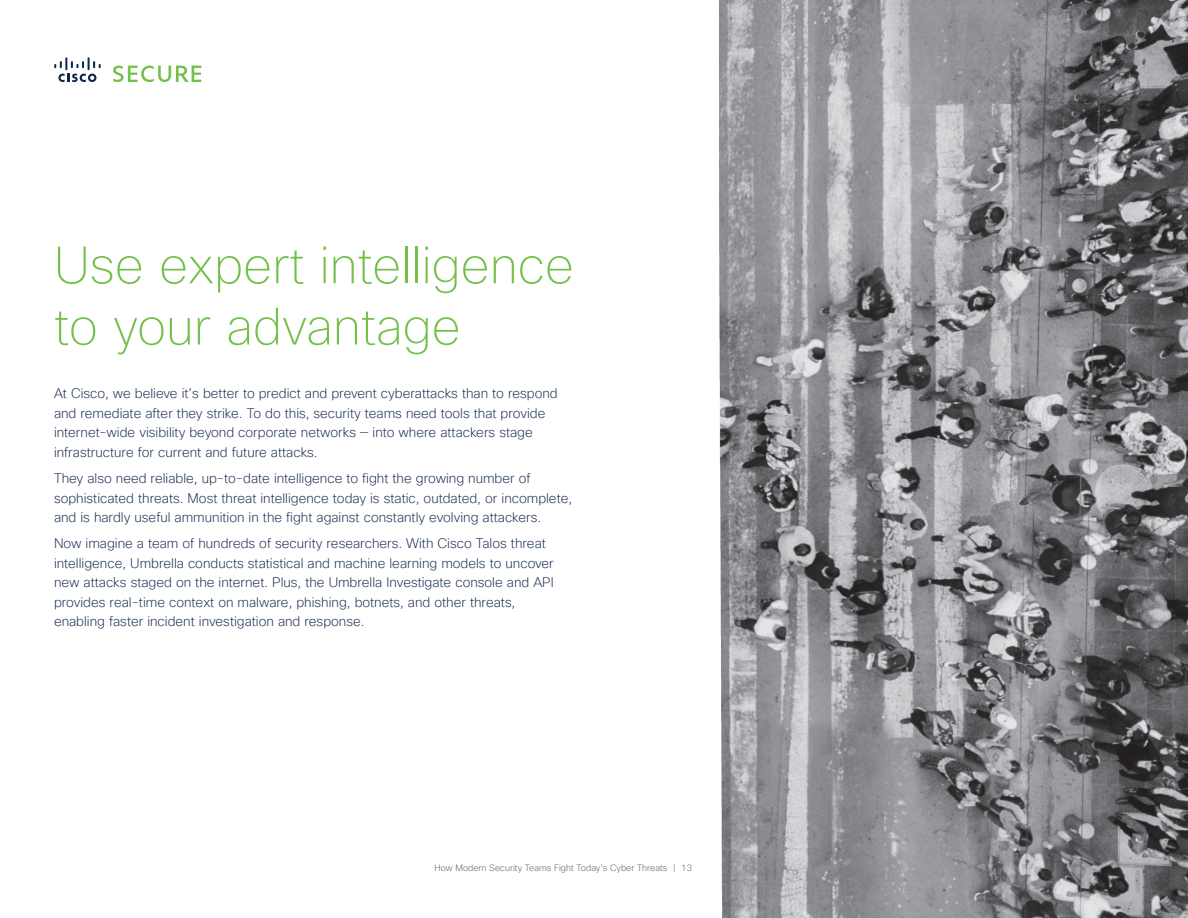
<style>
.page{position:relative;width:1188px;height:918px;background:#fff}
.page>*{position:absolute;margin:0;border:0;box-sizing:border-box;transform-origin:0 0}
.t1{font:100 51px/61.2px "Cisco Sans TT";color:#74c04a}
.t2{font:200 13.5px/19.5px "Cisco Sans TT";color:#11274b}
.t3{font:200 9px "Cisco Sans TT";color:#58595b}
</style>
<div class="page">
<svg style="left:54px;top:57px;width:47px;height:25px"></svg>
<svg style="left:113px;top:66px;width:88px;height:16px"></svg>
<img style="left:720px;top:0;width:468px;height:918px">
<h1 class="t1" style="left:54px;top:236px;width:522px">Use expert intelligence to your advantage</h1>
<p class="t2" style="left:54px;top:384px;width:505px">At Cisco, we believe it’s better to predict and prevent cyberattacks than to respond and remediate after they strike. To do this, security teams need tools that provide internet-wide visibility beyond corporate networks — into where attackers stage infrastructure for current and future attacks.</p>
<p class="t2" style="left:54px;top:469px;width:520px">They also need reliable, up-to-date intelligence to fight the growing number of sophisticated threats. Most threat intelligence today is static, outdated, or incomplete, and is hardly useful ammunition in the fight against constantly evolving attackers.</p>
<p class="t2" style="left:54px;top:534px;width:501px">Now imagine a team of hundreds of security researchers. With Cisco Talos threat intelligence, Umbrella conducts statistical and machine learning models to uncover new attacks staged on the internet. Plus, the Umbrella Investigate console and API provides real-time context on malware, phishing, botnets, and other threats, enabling faster incident investigation and response.</p>
<p class="t3" style="left:435px;top:862px;width:259px">How Modern Security Teams Fight Today’s Cyber Threats | 13</p>
</div>
